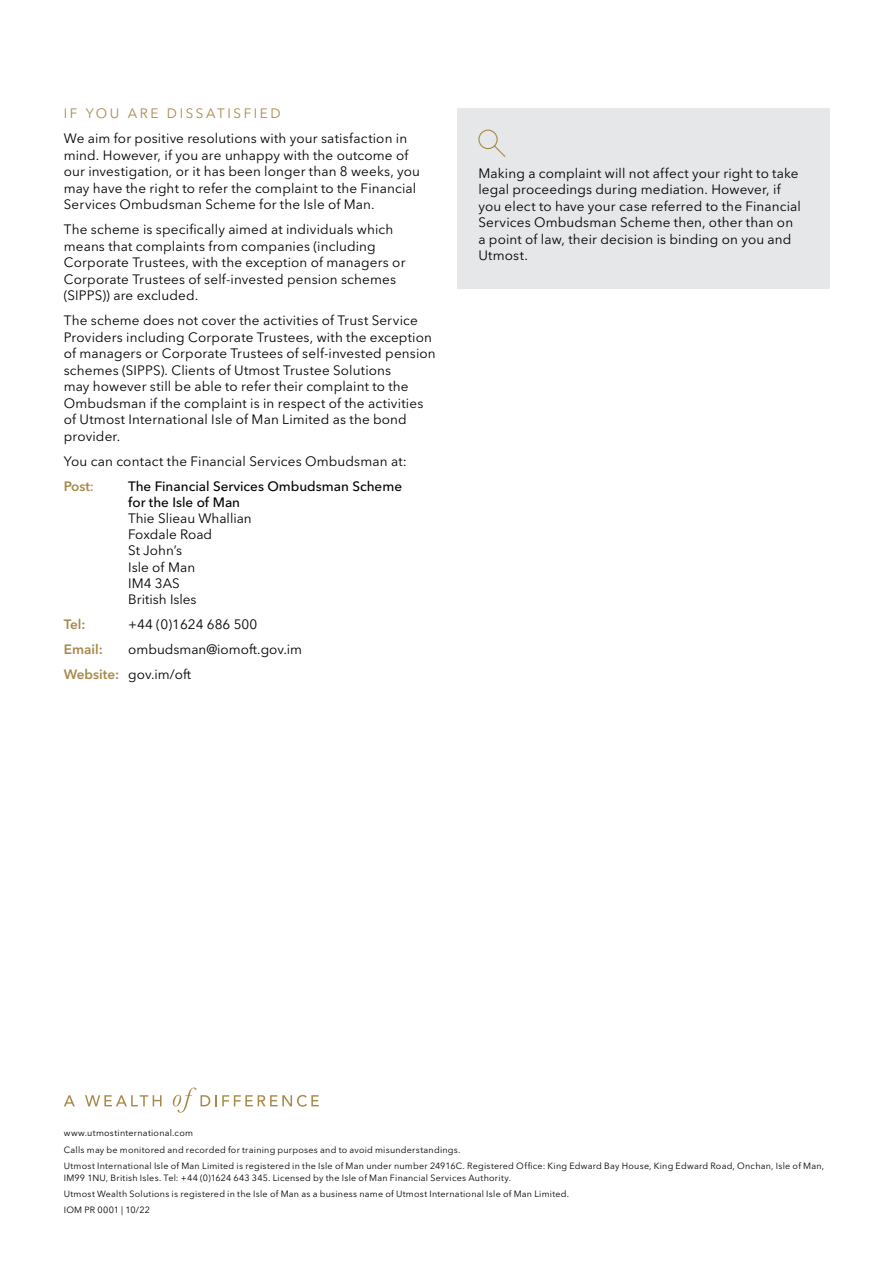
<style>
.page{position:relative;width:893px;height:1263px;background:#fff}
.page>*{position:absolute;margin:0;border:0;box-sizing:border-box;transform-origin:0 0}
.t1{font:13.5px/16.5px "Avenir Next LT Pro";letter-spacing:.01em;color:#000}
.t2{font:500 13.5px/16.2px "Avenir Next LT Pro";color:#000}
.t3{font:13.5px "Avenir Next LT Pro";letter-spacing:.185em;color:#a88848}
.t4{font:600 13.5px "Avenir Next LT Pro";color:#a88848}
.t5{font:9px/16.2px "Avenir Next LT Pro";letter-spacing:.025em;color:#000}
.s1{font-weight:600;color:#a88848}
.s2{font-weight:500;color:#a88848}
</style>
<div class="page">
<div style="left:457px;top:108px;width:372px;height:181px;background:#e6e7e8"></div>
<svg style="left:478px;top:129px;width:28px;height:28px"></svg>
<svg style="left:64px;top:1095px;width:11px;height:11px"></svg>
<svg style="left:85px;top:1095px;width:77px;height:11px"></svg>
<svg style="left:173px;top:1087px;width:146px;height:26px"></svg>
<p class="t3" style="left:64px;top:106px;width:34px">If you</p>
<p class="t3" style="left:128px;top:106px;width:22px">are</p>
<p class="t3" style="left:167px;top:106px;width:115px">di ssati sfie d</p>
<p class="t1" style="left:64px;top:130px;width:358px">We aim for positive resolutions with your satisfaction in mind. However, if you are unhappy with the outcome of our investigation, or it has been longer than 8 weeks, you may have the right to refer the complaint to the Financial Services Ombudsman Scheme for the Isle of Man.</p>
<p class="t1" style="left:64px;top:221px;width:343px">The scheme is specifically aimed at individuals which means that complaints from companies (including Corporate Trustees, with the exception of managers or Corporate Trustees of self-invested pension schemes (SIPPS)) are excluded.</p>
<p class="t1" style="left:64px;top:312px;width:373px">The scheme does not cover the activities of Trust Service Providers including Corporate Trustees, with the exception of managers or Corporate Trustees of self-invested pension schemes (SIPPS). Clients of Utmost Trustee Solutions<br>may however still be able to refer their complaint to the Ombudsman if the complaint is in respect of the activities of Utmost International Isle of Man Limited as the bond provider.</p>
<p class="t1" style="left:64px;top:449px;width:345px;line-height:24.8px">You can contact the Financial Services Ombudsman at:<br><span class="s1">Post</span><span class="s2">:</span></p>
<p class="t2" style="left:128px;top:478px;width:275px">The Financial Services Ombudsman Scheme for the Isle of Man</p>
<p class="t1" style="left:128px;top:510px;width:125px">Thie Slieau Whallian</p>
<p class="t1" style="left:64px;top:526px;width:37px">F</p>
<p class="t1" style="left:135px;top:526px;width:78px">oxdale Road</p>
<p class="t1" style="left:64px;top:542px;width:37px">S</p>
<p class="t1" style="left:128px;top:543px;width:70px;text-indent:8px">t John’s<br>Isle of Man<br>IM4 3AS<br>British Isles</p>
<p class="t4" style="left:64px;top:616px;width:23px">Tel:</p>
<p class="t1" style="left:128px;top:616px;width:131px">+44 (0)1624 686 500</p>
<p class="t4" style="left:64px;top:641px;width:40px">Email:</p>
<p class="t1" style="left:64px;top:637px;width:240px;line-height:25.2px;text-indent:65px">ombudsman@iomoft.gov.im<br><span class="s1">Website:</span> gov.im/oft</p>
<p class="t1" style="left:478px;top:165px;width:324px">Making a complaint will not affect your right to take legal proceedings during mediation. However, if you elect to have your case referred to the Financial Services Ombudsman Scheme then, other than on a point of law, their decision is binding on you and Utmost.</p>
<p class="t5" style="left:64px;top:1125px;width:762px">www.utmostinternational.com<br>Calls may be monitored and recorded for training purposes and to avoid misunderstandings.<br>Utmost International Isle of Man Limited is registered in the Isle of Man under number 24916C. Registered Office: King Edward Bay House, King Edward Road, Onchan, Isle of Man,</p>
<p class="t5" style="left:64px;top:1169px;width:507px">IM99 1NU, British Isles. Tel: +44 (0)1624 643 345. Licensed by the Isle of Man Financial Services Authority.<br>Utmost Wealth Solutions is registered in the Isle of Man as a business name of Utmost International Isle of Man Limited.<br>IOM PR 0001 | 10/22</p>
</div>
